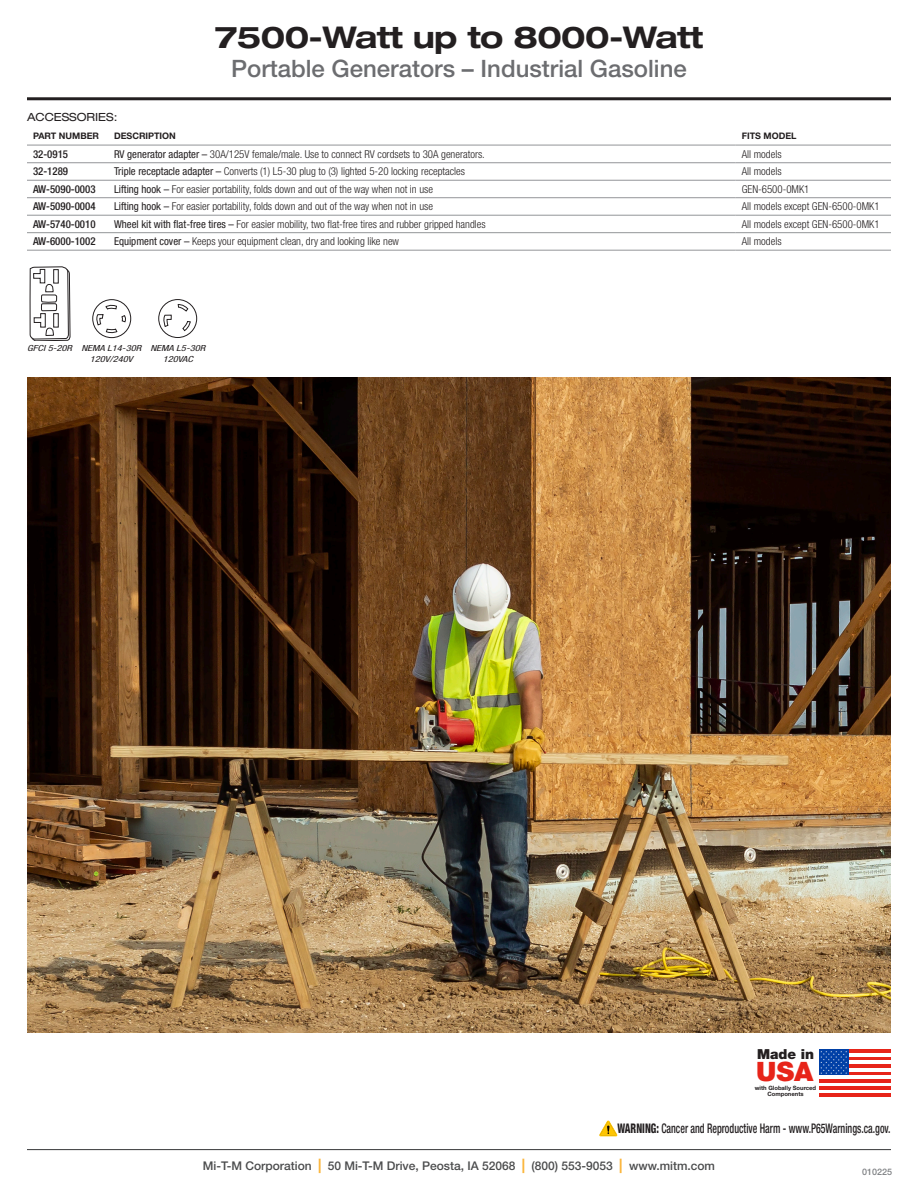
<style>
.page{position:relative;width:918px;height:1188px;background:#fff}
.page>*{position:absolute;margin:0;border:0;box-sizing:border-box;transform-origin:0 0}
.t1{font:700 expanded 30px "Helvetica Neue LT Std";letter-spacing:-.02em;color:#231f20}
.t2{font:900 26.7px "Helvetica Neue LT Std";color:#e72419}
.t3{font:500 24px "Helvetica Neue LT Std";color:#6c6d70}
.t4{font:900 13.8px "Helvetica Neue LT Std";color:#231f20}
.t5{font:500 condensed 13.2px "Helvetica Neue LT Std";color:#231f20;scale:.75 1}
.t6{font:500 12px "Helvetica Neue LT Std";color:#4b4c4d}
.t7{font:expanded 11.25px "Helvetica Neue LT Std";color:#231f20}
.CHART_TEXT{font:300 condensed 10.8px "Helvetica Neue LT Std";color:#231f20}
.CHART_MODEL_NUMBERS{font:500 condensed 10.8px "Helvetica Neue LT Std";color:#231f20}
.CHARTS_HEADINGS{font:700 9px "Helvetica Neue LT Std";color:#231f20}
.t8{font:500 9px "Helvetica Neue LT Std";color:#808285}
.t9{font:italic condensed 8.4px "Helvetica Neue LT Std";color:#231f20;scale:1.25 1}
.t10{font:700 5.85px/5.8px "Helvetica Neue LT Std";color:#231f20;text-align:center}
.s1{font-weight:400}
.s2{font-weight:800}
.s3{font-weight:800;font-size:14.4px;color:#fbb438}
</style>
<div class="page">
<hr style="left:27px;top:1149px;width:864px;height:1px;background:#4b4c4d">
<svg style="left:599px;top:1121px;width:18px;height:15px"></svg>
<hr style="left:27px;top:97px;width:864px;height:3px;background:#231f20">
<svg style="left:819px;top:1049px;width:71px;height:48px"></svg>
<hr style="left:27px;top:145px;width:81px;height:1px;background:#939598">
<hr style="left:108px;top:145px;width:628px;height:1px;background:#939598">
<hr style="left:736px;top:145px;width:155px;height:1px;background:#939598">
<hr style="left:27px;top:162px;width:81px;height:1px;background:#939598">
<hr style="left:108px;top:162px;width:628px;height:1px;background:#939598">
<hr style="left:736px;top:162px;width:155px;height:1px;background:#939598">
<hr style="left:27px;top:180px;width:81px;height:1px;background:#939598">
<hr style="left:108px;top:180px;width:628px;height:1px;background:#939598">
<hr style="left:736px;top:180px;width:155px;height:1px;background:#939598">
<hr style="left:27px;top:197px;width:81px;height:1px;background:#939598">
<hr style="left:108px;top:197px;width:628px;height:1px;background:#939598">
<hr style="left:736px;top:197px;width:155px;height:1px;background:#939598">
<hr style="left:27px;top:215px;width:81px;height:1px;background:#939598">
<hr style="left:108px;top:215px;width:628px;height:1px;background:#939598">
<hr style="left:736px;top:215px;width:155px;height:1px;background:#939598">
<hr style="left:27px;top:232px;width:81px;height:1px;background:#939598">
<hr style="left:108px;top:232px;width:628px;height:1px;background:#939598">
<hr style="left:736px;top:232px;width:155px;height:1px;background:#939598">
<hr style="left:27px;top:250px;width:81px;height:1px;background:#939598">
<hr style="left:108px;top:250px;width:628px;height:1px;background:#939598">
<hr style="left:736px;top:250px;width:155px;height:1px;background:#939598">
<div style="left:92px;top:299px;width:39px;height:39px;border:1px solid #231f20;border-radius:50%"></div>
<svg style="left:95px;top:304px;width:31px;height:30px"></svg>
<svg style="left:30px;top:267px;width:40px;height:74px"></svg>
<div style="left:158px;top:299px;width:39px;height:39px;border:1px solid #231f20;border-radius:50%"></div>
<svg style="left:178px;top:304px;width:10px;height:7px"></svg>
<svg style="left:182px;top:321px;width:9px;height:10px"></svg>
<svg style="left:163px;top:315px;width:9px;height:12px"></svg>
<img style="left:27px;top:378px;width:864px;height:655px">
<p class="t1" style="left:215px;top:19px;width:490px">7500-Watt up to 8000-Watt</p>
<p class="t3" style="left:231px;top:54px;width:457px">Portable Generators – Industrial Gasoline</p>
<p class="t7" style="left:27px;top:110px;width:92px">ACCESSORIES:</p>
<p class="CHARTS_HEADINGS" style="left:33px;top:130px;width:68px">PART NUMBER</p>
<p class="CHARTS_HEADINGS" style="left:114px;top:130px;width:63px">DESCRIPTION</p>
<p class="CHARTS_HEADINGS" style="left:742px;top:130px;width:56px">FITS MODEL</p>
<p class="CHART_MODEL_NUMBERS" style="left:33px;top:148px;width:37px">32-0915</p>
<p class="CHART_TEXT" style="left:114px;top:148px;width:372px"><span class="s1">RV generator adapter –</span> 30A/125V female/male. Use to connect RV cordsets to 30A generators.</p>
<p class="CHART_TEXT" style="left:742px;top:148px;width:41px">All models</p>
<p class="CHART_MODEL_NUMBERS" style="left:33px;top:165px;width:37px">32-1289</p>
<p class="CHART_TEXT" style="left:114px;top:165px;width:353px"><span class="s1">Triple receptacle adapter –</span> Converts (1) L5-30 plug to (3) lighted 5-20 locking receptacles</p>
<p class="CHART_TEXT" style="left:742px;top:165px;width:41px">All models</p>
<p class="CHART_MODEL_NUMBERS" style="left:33px;top:183px;width:64px">AW-5090-0003</p>
<p class="CHART_TEXT" style="left:114px;top:183px;width:321px"><span class="s1">Lifting hook –</span> For easier portability, folds down and out of the way when not in use</p>
<p class="CHART_TEXT" style="left:742px;top:183px;width:69px">GEN-6500-0MK1</p>
<p class="CHART_MODEL_NUMBERS" style="left:33px;top:200px;width:64px">AW-5090-0004</p>
<p class="CHART_TEXT" style="left:114px;top:200px;width:321px"><span class="s1">Lifting hook –</span> For easier portability, folds down and out of the way when not in use</p>
<p class="CHART_TEXT" style="left:742px;top:200px;width:139px">All models except GEN-6500-0MK1</p>
<p class="CHART_MODEL_NUMBERS" style="left:33px;top:218px;width:64px">AW-5740-0010</p>
<p class="CHART_TEXT" style="left:114px;top:218px;width:373px"><span class="s1">Wheel kit with flat-free tires –</span> For easier mobility, two flat-free tires and rubber gripped handles</p>
<p class="CHART_TEXT" style="left:742px;top:218px;width:139px">All models except GEN-6500-0MK1</p>
<p class="CHART_MODEL_NUMBERS" style="left:33px;top:235px;width:64px">AW-6000-1002</p>
<p class="CHART_TEXT" style="left:114px;top:235px;width:287px"><span class="s1">Equipment cover –</span> Keeps your equipment clean, dry and looking like new</p>
<p class="CHART_TEXT" style="left:742px;top:235px;width:41px">All models</p>
<p class="t9" style="left:27px;top:343px;width:37px">GFCI 5-20R</p>
<p class="t9" style="left:150px;top:343px;width:45px">NEMA L5-30R</p>
<p class="t9" style="left:163px;top:354px;width:26px">120VAC</p>
<p class="t9" style="left:81px;top:343px;width:49px">NEMA L14-30R</p>
<p class="t9" style="left:90px;top:354px;width:36px">120V/240V</p>
<p class="t4" style="left:757px;top:1046px;width:59px">Made in</p>
<p class="t10" style="left:755px;top:1085px;width:63px">with Globally Sourced<br>Components</p>
<p class="t2" style="left:756px;top:1056px;width:59px">USA</p>
<p class="t5" style="left:618px;top:1120px;width:365px"><span class="s2">WARNING:</span> Cancer and Reproductive Harm - www.P65Warnings.ca.gov.</p>
<p class="t6" style="left:203px;top:1158px;width:514px">Mi-T-M Corporation <span class="s3">|</span> 50 Mi-T-M Drive, Peosta, IA 52068 <span class="s3">|</span> (800) 553-9053 <span class="s3">|</span> www.mitm.com</p>
<p class="t8" style="left:862px;top:1166px;width:32px">010225</p>
</div>
